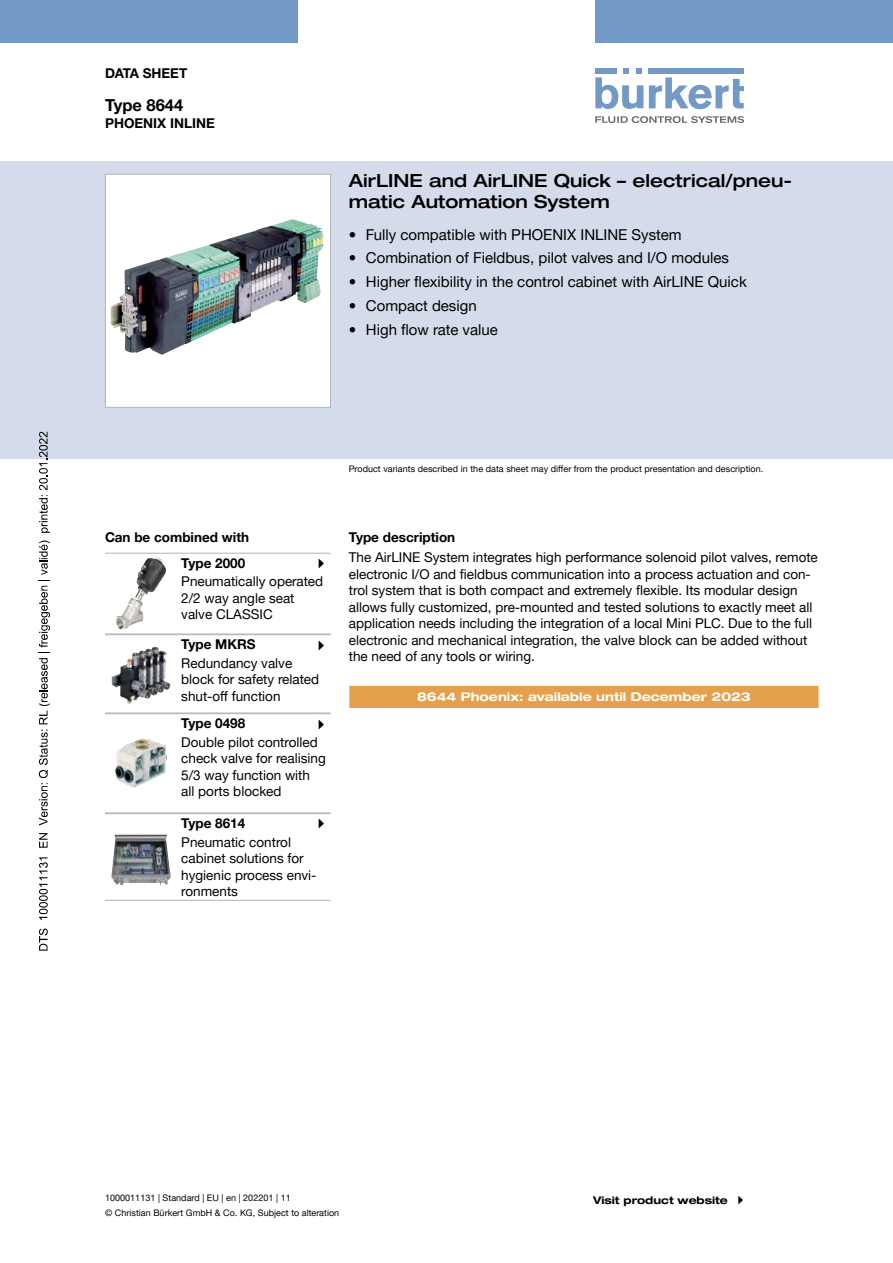
<style>
.page{position:relative;width:893px;height:1263px;background:#fff}
.page>*{position:absolute;margin:0;border:0;box-sizing:border-box;transform-origin:0 0}
.t1{font:500 expanded 18px/21px "Helvetica Neue LTW1 G";color:#000}
.t2{font:700 16.5px "Helvetica Neue LTW1 G";color:#000}
.t3{font:15px "Helvetica Neue LTW1 G";color:#000}
.t4{font:13.5px/16.5px "Helvetica Neue LTW1 G";color:#000}
.t5{font:700 13.5px "Helvetica Neue LTW1 G";color:#000}
.t6{font:700 expanded 12px "Helvetica Neue LTW1 G";color:#fff}
.t7{font:700 expanded 10.5px "Helvetica Neue LTW1 G";color:#000}
.t8{font:9px "Helvetica Neue LTW1 G";letter-spacing:.005em;color:#000}
</style>
<div class="page">
<div style="left:0;top:162px;width:893px;height:297px;background:#d4dcec"></div>
<div style="left:0;top:0;width:298px;height:42px;background:#7399c6"></div>
<div style="left:595px;top:0;width:298px;height:42px;background:#7399c6"></div>
<svg style="left:649px;top:77px;width:95px;height:32px"></svg>
<svg style="left:595px;top:68px;width:48px;height:41px"></svg>
<div style="left:649px;top:68px;width:95px;height:6px;background:#7399c6"></div>
<svg style="left:595px;top:116px;width:149px;height:7px"></svg>
<div style="left:105px;top:174px;width:226px;height:234px;background:#fff;border:1px solid #acb5bb"></div>
<hr style="left:105px;top:553px;width:72px;height:1px;background:#acb5bb">
<hr style="left:177px;top:553px;width:135px;height:1px;background:#acb5bb">
<img style="left:116px;top:557px;width:50px;height:73px">
<hr style="left:105px;top:634px;width:72px;height:1px;background:#acb5bb">
<hr style="left:177px;top:634px;width:135px;height:1px;background:#acb5bb">
<img style="left:112px;top:646px;width:58px;height:57px">
<hr style="left:105px;top:812px;width:72px;height:1px;background:#acb5bb">
<hr style="left:105px;top:713px;width:72px;height:1px;background:#acb5bb">
<hr style="left:177px;top:713px;width:135px;height:1px;background:#acb5bb">
<hr style="left:177px;top:812px;width:135px;height:1px;background:#acb5bb">
<img style="left:115px;top:739px;width:52px;height:49px">
<hr style="left:105px;top:900px;width:72px;height:1px;background:#acb5bb">
<hr style="left:105px;top:813px;width:72px;height:1px;background:#acb5bb">
<hr style="left:177px;top:813px;width:135px;height:1px;background:#acb5bb">
<hr style="left:177px;top:900px;width:135px;height:1px;background:#acb5bb">
<svg style="left:312px;top:900px;width:19px;height:1px"></svg>
<img style="left:111px;top:834px;width:60px;height:52px">
<div style="left:350px;top:687px;width:468px;height:20px;background:#e5a04e"></div>
<hr style="left:349px;top:686px;width:470px;height:1px;background:#e5a04e">
<svg style="left:349px;top:687px;width:1px;height:19px"></svg>
<svg style="left:818px;top:687px;width:1px;height:19px"></svg>
<hr style="left:349px;top:706px;width:470px;height:2px;background:#e5a04e">
<img style="left:110px;top:219px;width:213px;height:136px">
<svg style="left:39px;top:928px;width:9px;height:23px"></svg>
<svg style="left:39px;top:857px;width:9px;height:63px"></svg>
<svg style="left:39px;top:833px;width:9px;height:15px"></svg>
<svg style="left:39px;top:540px;width:11px;height:285px"></svg>
<svg style="left:39px;top:432px;width:11px;height:101px"></svg>
<svg style="left:312px;top:553px;width:19px;height:1px"></svg>
<svg style="left:312px;top:634px;width:19px;height:2px"></svg>
<svg style="left:312px;top:713px;width:19px;height:2px"></svg>
<svg style="left:312px;top:812px;width:19px;height:3px"></svg>
<p class="t5" style="left:105px;top:65px;width:84px">DATA SHEET</p>
<p class="t2" style="left:105px;top:95px;width:80px">Type 8644</p>
<p class="t5" style="left:105px;top:115px;width:111px">PHOENIX INLINE</p>
<h1 class="t1" style="left:349px;top:169px;width:445px">AirLINE and AirLINE Quick – electrical/pneu&shy;matic Automation System</h1>
<p class="t3" style="left:349px;top:225px;width:334px">• Fully compatible with PHOENIX INLINE System</p>
<p class="t3" style="left:349px;top:249px;width:382px">• Combination of Fieldbus, pilot valves and I/O modules</p>
<p class="t3" style="left:349px;top:273px;width:399px">• Higher flexibility in the control cabinet with AirLINE Quick</p>
<p class="t3" style="left:349px;top:296px;width:129px">• Compact design</p>
<p class="t3" style="left:349px;top:320px;width:150px">• High flow rate value</p>
<p class="t8" style="left:349px;top:463px;width:416px">Product variants described in the data sheet may differ from the product presentation and description.</p>
<p class="t5" style="left:105px;top:528px;width:146px">Can be combined with</p>
<p class="t5" style="left:349px;top:528px;width:108px">Type description</p>
<p class="t5" style="left:181px;top:554px;width:65px">Type 2000</p>
<p class="t4" style="left:181px;top:573px;width:143px">Pneumatically operated<br>2/2 way angle seat valve CLASSIC</p>
<p class="t5" style="left:181px;top:636px;width:76px">Type MKRS</p>
<p class="t4" style="left:181px;top:654px;width:139px">Redundancy valve block for safety related shut-off function</p>
<p class="t5" style="left:181px;top:715px;width:65px">Type 0498</p>
<p class="t4" style="left:181px;top:733px;width:146px">Double pilot controlled check valve for realising<br>5/3 way function with all ports blocked</p>
<p class="t5" style="left:181px;top:815px;width:65px">Type 8614</p>
<p class="t4" style="left:181px;top:833px;width:137px">Pneumatic control cabinet solutions for hygienic process envi&shy;ronments</p>
<p class="t4" style="left:349px;top:549px;width:470px">The AirLINE System integrates high performance solenoid pilot valves, remote electronic I/O and fieldbus communication into a process actuation and con&shy;trol system that is both compact and extremely flexible. Its modular design allows fully customized, pre-mounted and tested solutions to exactly meet all application needs including the integration of a local Mini PLC. Due to the full electronic and mechanical integration, the valve block can be added without the need of any tools or wiring.</p>
<p class="t6" style="left:417px;top:689px;width:335px">8644 Phoenix: available until December 2023</p>
<p class="t8" style="left:105px;top:1192px;width:187px">1000011131 | Standard | EU | en | 202201 | 11</p>
<p class="t8" style="left:105px;top:1207px;width:236px">© Christian Bürkert GmbH &amp; Co. KG, Subject to alteration</p>
<p class="t7" style="left:593px;top:1193px;width:136px">Visit product website</p>
</div>
